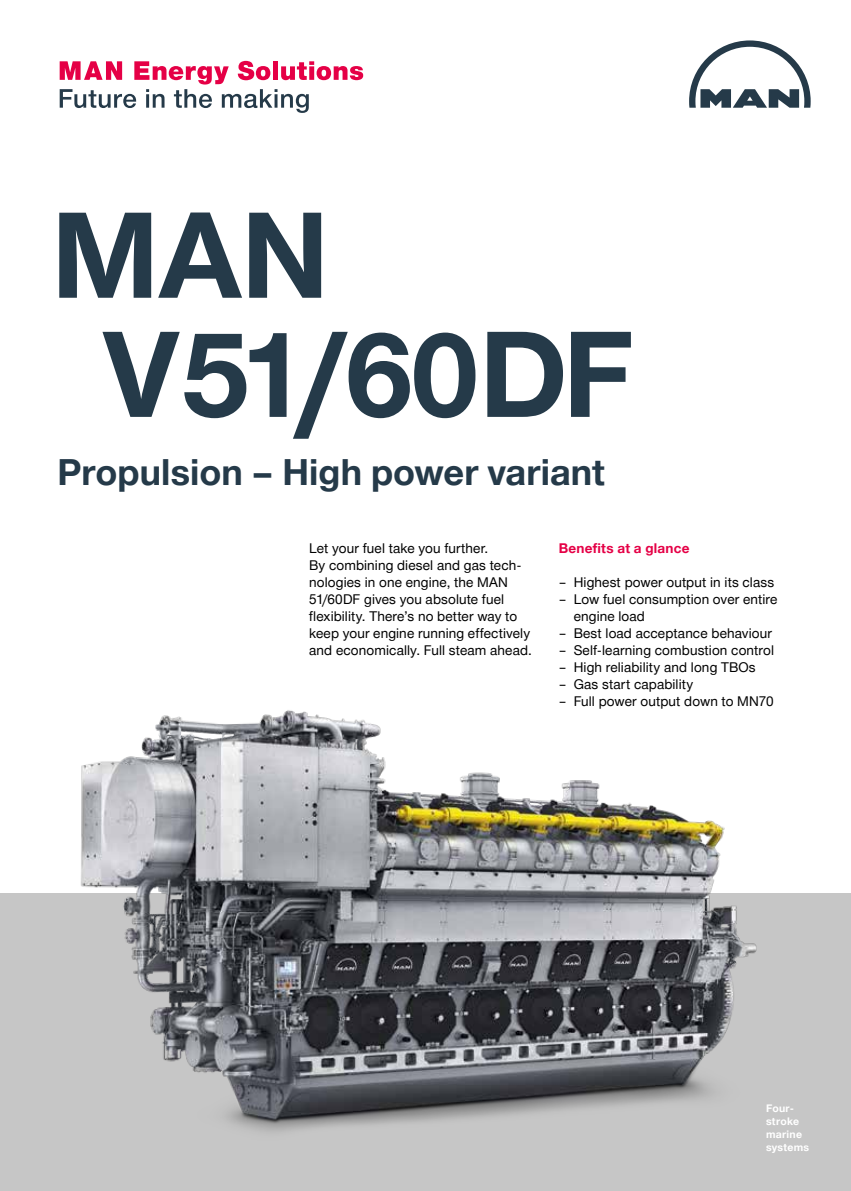
<style>
.page{position:relative;width:851px;height:1191px;background:#fff}
.page>*{position:absolute;margin:0;border:0;box-sizing:border-box;transform-origin:0 0}
.t1{font:700 119.1px/119.1px "Man Global";color:#253a49}
.t2{font:700 36px "Man Global";color:#253a49}
.t3{font:13.5px/17px "Man Global";letter-spacing:.01em;color:#000}
.t4{font:700 13.5px "Man Global";letter-spacing:.02em;color:#e50046}
.t5{font:700 10.5px/12.8px "Man Global";letter-spacing:.025em;color:#fff}
</style>
<div class="page">
<div style="left:0;top:893px;width:850px;height:298px;background:#c6c6c6"></div>
<img style="left:80px;top:710px;width:677px;height:422px">
<svg style="left:689px;top:40px;width:121px;height:68px"></svg>
<svg style="left:60px;top:61px;width:303px;height:52px"></svg>
<h1 class="t1" style="left:104px;top:197px;width:531px;text-indent:-52px">MAN<br>V51/60DF</h1>
<h2 class="t2" style="left:58px;top:451px;width:548px">Propulsion – High power variant</h2>
<p class="t3" style="left:309px;top:540px;width:224px">Let your fuel take you further.<br>By combining diesel and gas tech&shy;nologies in one engine, the MAN 51/60DF gives you absolute fuel flexibility. There’s no better way to keep your engine running effectively and economically. Full steam ahead.</p>
<p class="t4" style="left:558px;top:540px;width:132px">Benefits at a glance</p>
<p class="t3" style="left:558px;top:574px;width:217px">– Highest power output in its class</p>
<p class="t3" style="left:573px;top:591px;width:205px;text-indent:-15px">– Low fuel consumption over entire engine load</p>
<p class="t3" style="left:558px;top:625px;width:215px">– Best load acceptance behaviour</p>
<p class="t3" style="left:558px;top:642px;width:217px">– Self-learning combustion control</p>
<p class="t3" style="left:558px;top:659px;width:198px">– High reliability and long TBOs</p>
<p class="t3" style="left:558px;top:676px;width:136px">– Gas start capability</p>
<p class="t3" style="left:558px;top:693px;width:216px">– Full power output down to MN70</p>
<p class="t5" style="left:765px;top:1102px;width:45px">Four&shy;stroke marine systems</p>
</div>
